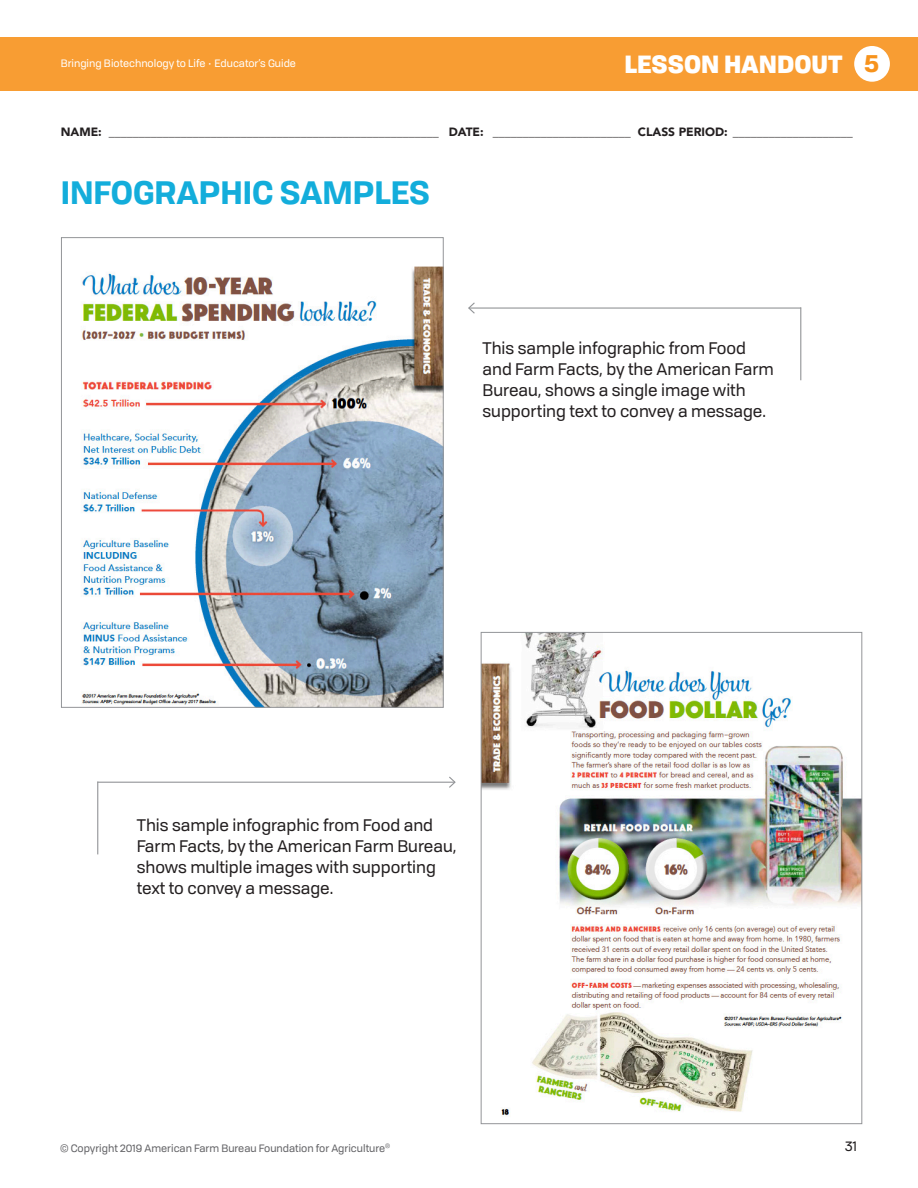
<style>
.page{position:relative;width:918px;height:1188px;background:#fff}
.page>*{position:absolute;margin:0;border:0;box-sizing:border-box;transform-origin:0 0}
.Lesson_Handout_Heade{font:700 31.5px "Tofino Personal";color:#13addb}
.t1{font:900 24px "Tofino Personal";color:#fff}
.text_-_large{font:700 24px "Tofino Personal";color:#f7931d}
.text_-_medium{font:16.5px/21px "Tofino Personal";color:#231f20}
.t2{font:13.5px "Tofino Personal";color:#231f20}
.t3{font:900 12px "Avenir";color:#231f20}
.t4{font:10.5px "Tofino Personal";color:#636366}
.t5{font:10.5px "Tofino Personal";color:#fff}
</style>
<div class="page">
<div style="left:0;top:37px;width:918px;height:54px;background:#f89d33"></div>
<div style="left:854px;top:46px;width:36px;height:36px;background:#fff;border-radius:50%"></div>
<img style="left:81px;top:266px;width:361px;height:440px">
<img style="left:483px;top:634px;width:377px;height:482px">
<hr style="left:97px;top:782px;width:1px;height:72px;background:#939598">
<hr style="left:98px;top:782px;width:357px;height:1px;background:#939598">
<svg style="left:448px;top:776px;width:8px;height:12px"></svg>
<hr style="left:800px;top:307px;width:1px;height:73px;background:#939598">
<hr style="left:469px;top:307px;width:332px;height:2px;background:#939598">
<svg style="left:468px;top:302px;width:8px;height:12px"></svg>
<p class="t5" style="left:61px;top:56px;width:237px">Bringing Biotechnology to Life • Educator’s Guide</p>
<h2 class="t1" style="left:625px;top:44px;width:219px">LESSON HANDOUT</h2>
<p class="text_-_large" style="left:864px;top:43px;width:16px">5</p>
<p class="t3" style="left:61px;top:122px;width:793px">NAME: _______________________________________________________ DATE: _______________________ CLASS PERIOD: ____________________</p>
<p class="Lesson_Handout_Heade" style="left:61px;top:167px;width:371px">INFOGRAPHIC SAMPLES</p>
<p class="text_-_medium" style="left:483px;top:336px;width:293px">This sample infographic from Food and Farm Facts, by the American Farm Bureau, shows a single image with supporting text to convey a message.</p>
<p class="text_-_medium" style="left:137px;top:814px;width:321px">This sample infographic from Food and Farm Facts, by the American Farm Bureau, shows multiple images with supporting text to convey a message.</p>
<p class="t4" style="left:60px;top:1140px;width:332px">© Copyright 2019 American Farm Bureau Foundation for Agriculture<sup>®</sup></p>
<p class="t2" style="left:845px;top:1136px;width:14px">31</p>
</div>
